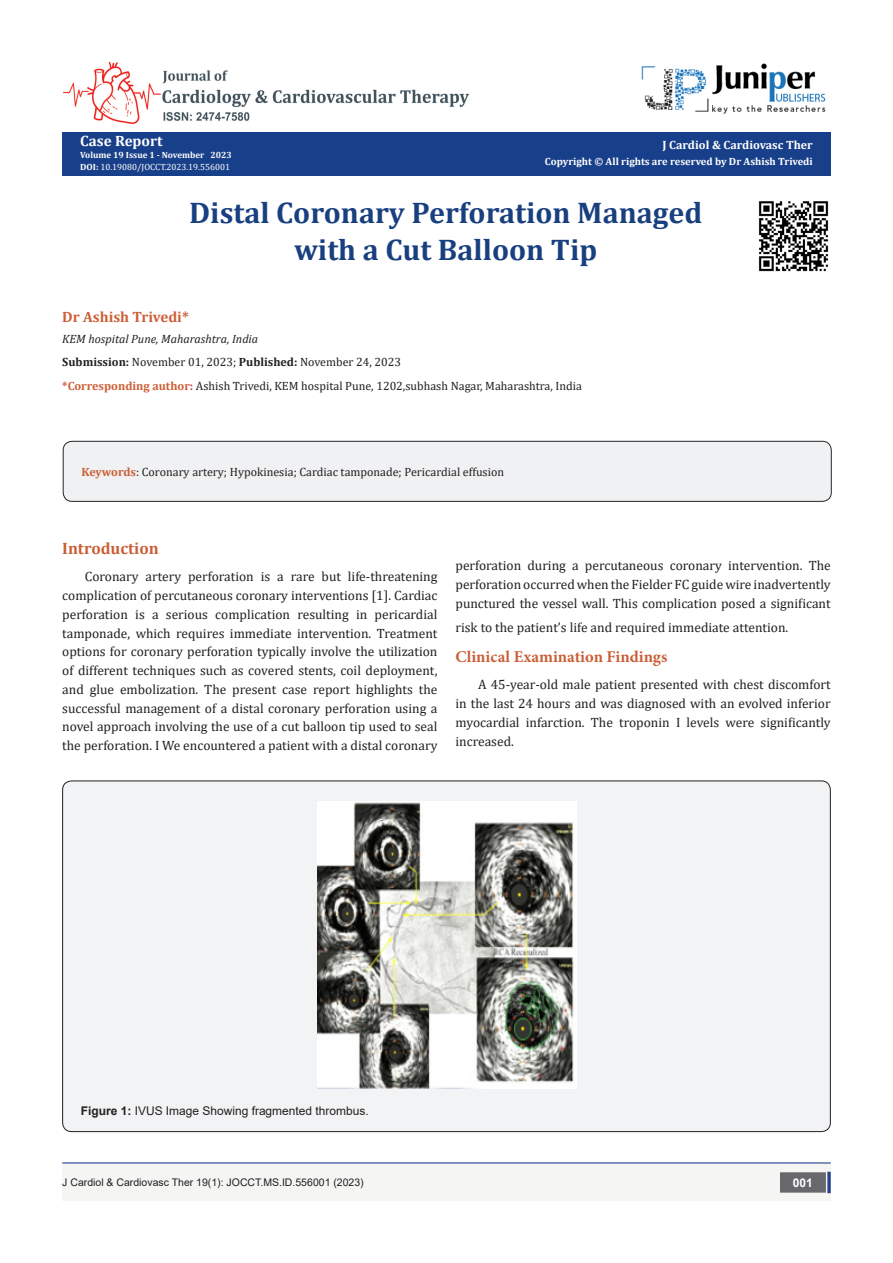
<style>
.page{position:relative;width:893px;height:1263px;background:#fff}
.page>*{position:absolute;margin:0;border:0;box-sizing:border-box;transform-origin:0 0}
.t1{font:700 30px/37.5px "Cambria";color:#183f7f;text-align:center}
.t2{font:700 16.5px "Minion Pro";color:#ca5f37}
.t3{font:700 16.5px "Cambria";color:#ca5f37}
.t4{font:700 15px "Cambria";color:#cd5f37}
.t5{font:700 15px "Cambria";color:#fff}
.t6{font:13.5px/18.8px "Cambria";color:#231f20;text-align:justify}
.t7{font:12px "Cambria";color:#231f20}
.t8{font:12px "Arial";color:#231f20}
.t9{font:italic 12px "Cambria";color:#231f20}
.t10{font:700 12px "Cambria";color:#fff}
.t11{font:700 12px "Arial";color:#fff}
.t12{font:10.5px "Arial";color:#231f20}
.t13{font:700 10.5px "Cambria";color:#fff}
.t14{font:9px "Cambria";color:#fff}
.t15{font:700 9px "Cambria";color:#fffefc}
.s1{font-weight:700}
.s2{font-weight:700;color:#cd5f37}
.s3{font-weight:700;color:#cd375f}
.s4{font-weight:700;color:#ca5f37}
</style>
<div class="page">
<div style="left:62px;top:132px;width:769px;height:43px;background:#183f89"></div>
<img style="left:641px;top:63px;width:185px;height:51px">
<div style="left:62px;top:1163px;width:769px;height:38px;background:#f5f5f4"></div>
<div style="left:781px;top:1173px;width:44px;height:19px;background:#68676a"></div>
<div style="left:780px;top:1172px;width:46px;height:20px;border:2px solid #68676a"></div>
<svg style="left:827px;top:1172px;width:4px;height:21px"></svg>
<img style="left:63px;top:63px;width:406px;height:60px">
<hr style="left:62px;top:1162px;width:769px;height:1px;background:#253f8e">
<img style="left:758px;top:201px;width:71px;height:71px">
<div style="left:63px;top:441px;width:768px;height:60px;background:#f0f1f2;border-radius:9px"></div>
<div style="left:63px;top:441px;width:768px;height:60px;border:1px solid #262626;border-radius:9px"></div>
<div style="left:63px;top:781px;width:767px;height:350px;background:#f2f3f4;border-radius:9px"></div>
<img style="left:318px;top:801px;width:259px;height:287px">
<p class="t5" style="left:80px;top:130px;width:84px">Case Report</p>
<p class="t15" style="left:80px;top:148px;width:153px">Volume 19 Issue 1 - November 2023</p>
<p class="t14" style="left:80px;top:162px;width:151px"><span class="s1">DOI:</span> 10.19080/JOCCT.2023.19.556001</p>
<p class="t10" style="left:663px;top:137px;width:152px">J Cardiol &amp; Cardiovasc Ther</p>
<p class="t13" style="left:545px;top:154px;width:269px">Copyright © All rights are reserved by Dr Ashish Trivedi</p>
<p class="t1" style="left:189px;top:193px;width:515px">Distal Coronary Perforation Managed with a Cut Balloon Tip</p>
<p class="t4" style="left:62px;top:307px;width:128px">Dr Ashish Trivedi*</p>
<p class="t9" style="left:62px;top:330px;width:197px">KEM hospital Pune, Maharashtra, India</p>
<p class="t7" style="left:62px;top:355px;width:340px"><span class="s1">Submission:</span> November 01, 2023; <span class="s1">Published:</span> November 24, 2023</p>
<p class="t7" style="left:62px;top:378px;width:521px"><span class="s2">*Corresponding author</span><span class="s3">:</span> Ashish Trivedi, KEM hospital Pune, 1202,subhash Nagar, Maharashtra, India</p>
<p class="t7" style="left:81px;top:464px;width:424px"><span class="s4">Keywords</span>: Coronary artery; Hypokinesia; Cardiac tamponade; Pericardial effusion</p>
<p class="t3" style="left:62px;top:536px;width:98px">Introduction</p>
<p class="t6" style="left:62px;top:567px;width:377px;text-indent:22px">Coronary artery perforation is a rare but life-threatening complication of percutaneous coronary interventions [1]. Cardiac perforation is a serious complication resulting in pericardial tamponade, which requires immediate intervention. Treatment options for coronary perforation typically involve the utilization of different techniques such as covered stents, coil deployment, and glue embolization. The present case report highlights the successful management of a distal coronary perforation using a novel approach involving the use of a cut balloon tip used to seal the perforation. I We encountered a patient with a distal coronary</p>
<p class="t6" style="left:455px;top:556px;width:377px">perforation during a percutaneous coronary intervention. The perforation occurred when the Fielder FC guide wire inadvertently punctured the vessel wall. This complication posed a significant</p>
<p class="t6" style="left:455px;top:618px;width:334px">risk to the patient’s life and required immediate attention.</p>
<p class="t2" style="left:455px;top:645px;width:213px">Clinical Examination Findings</p>
<p class="t6" style="left:455px;top:675px;width:377px;text-indent:22px">A 45-year-old male patient presented with chest discomfort in the last 24 hours and was diagnosed with an evolved inferior myocardial infarction. The troponin I levels were significantly increased.</p>
<p class="t8" style="left:81px;top:1102px;width:289px"><span class="s1">Figure 1:</span> IVUS Image Showing fragmented thrombus.</p>
<p class="t12" style="left:62px;top:1175px;width:303px">J Cardiol &amp; Cardiovasc Ther 19(1): JOCCT.MS.ID.556001 (2023)</p>
<p class="t11" style="left:793px;top:1174px;width:22px">001</p>
</div>
